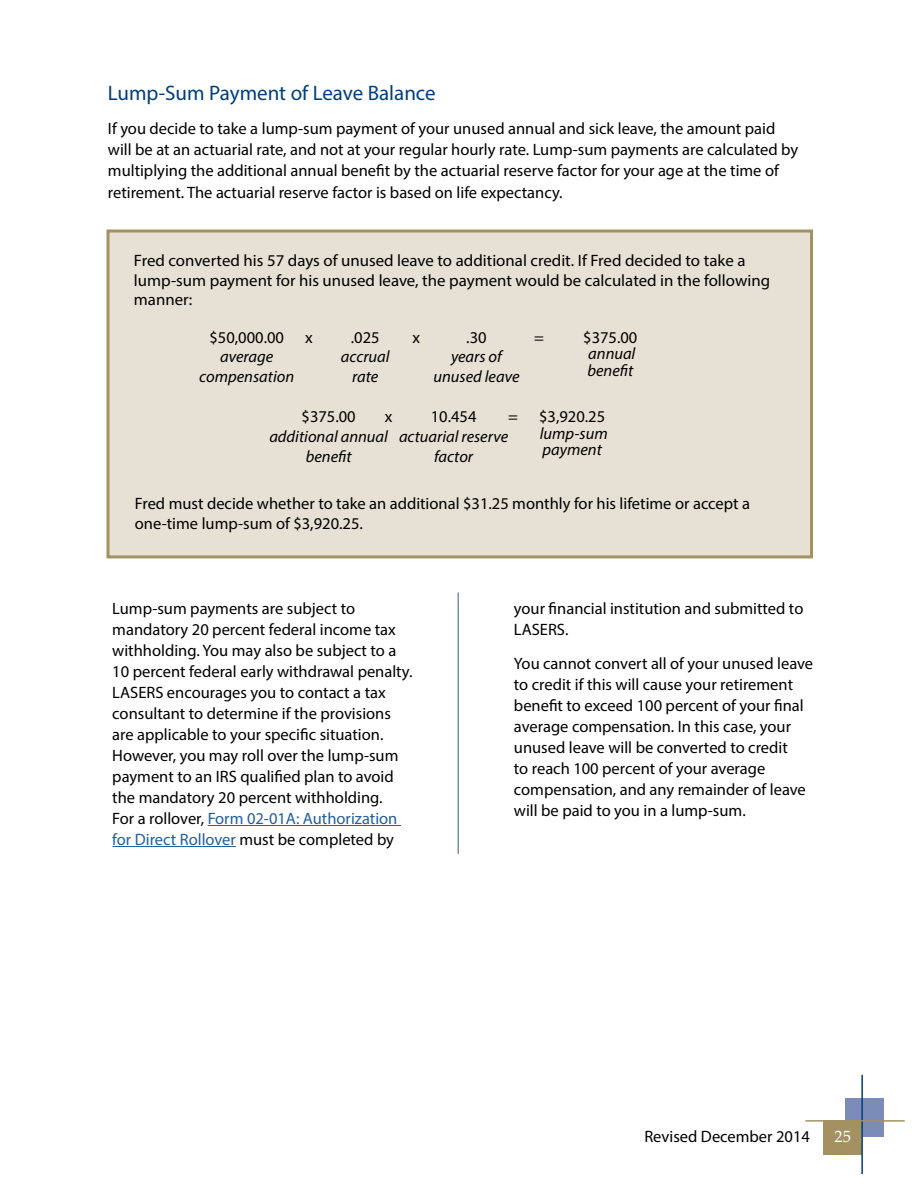
<style>
.page{position:relative;width:918px;height:1188px;background:#fff}
.page>*{position:absolute;margin:0;border:0;box-sizing:border-box;transform-origin:0 0}
.t1{font:21px "Myriad Pro";color:#003e7e}
.t2{font:16.5px/21px "Myriad Pro";color:#000}
.t3{font:italic 16.5px/19.8px "Myriad Pro";color:#000;text-align:center}
.t4{font:16.5px "Palatino Linotype";color:#fff}
.s1{color:#215e9e}
</style>
<div class="page">
<div style="left:845px;top:1099px;width:39px;height:38px;background:#7c8cb8"></div>
<div style="left:824px;top:1120px;width:38px;height:35px;background:#a39161"></div>
<hr style="left:861px;top:1075px;width:2px;height:99px;background:#003e7e">
<hr style="left:805px;top:1120px;width:100px;height:2px;background:#a39161">
<hr style="left:208px;top:825px;width:193px;height:1px;background:#215e9e">
<hr style="left:112px;top:846px;width:124px;height:1px;background:#215e9e">
<div style="left:106px;top:230px;width:707px;height:328px;background:#e7e1d5;border:3px solid #a39161"></div>
<hr style="left:458px;top:592px;width:1px;height:262px;background:#7c8cb8">
<p class="t1" style="left:108px;top:80px;width:329px">Lump-Sum Payment of Leave Balance</p>
<p class="t2" style="left:108px;top:118px;width:692px">If you decide to take a lump-sum payment of your unused annual and sick leave, the amount paid will be at an actuarial rate, and not at your regular hourly rate. Lump-sum payments are calculated by multiplying the additional annual benefit by the actuarial reserve factor for your age at the time of retirement. The actuarial reserve factor is based on life expectancy.</p>
<p class="t2" style="left:134px;top:250px;width:638px;line-height:19.8px">Fred converted his 57 days of unused leave to additional credit. If Fred decided to take a lump-sum payment for his unused leave, the payment would be calculated in the following manner:</p>
<p class="t2" style="left:210px;top:326px;width:76px">$50,000.00</p>
<p class="t3" style="left:199px;top:347px;width:96px">average compensation</p>
<p class="t2" style="left:583px;top:326px;width:56px">$375.00</p>
<p class="t3" style="left:587px;top:345px;width:49px;line-height:16.5px;text-align:left">annual benefit</p>
<p class="t2" style="left:351px;top:326px;width:30px">.025</p>
<p class="t3" style="left:341px;top:347px;width:50px">accrual rate</p>
<p class="t2" style="left:466px;top:326px;width:22px">.30</p>
<p class="t3" style="left:433px;top:347px;width:88px">years of unused leave</p>
<p class="t2" style="left:305px;top:326px;width:9px">x</p>
<p class="t2" style="left:412px;top:326px;width:9px">x</p>
<p class="t2" style="left:534px;top:326px;width:11px">=</p>
<p class="t2" style="left:302px;top:406px;width:56px">$375.00</p>
<p class="t3" style="left:269px;top:427px;width:120px">additional annual benefit</p>
<p class="t2" style="left:431px;top:406px;width:47px">10.454</p>
<p class="t3" style="left:399px;top:427px;width:111px">actuarial reserve factor</p>
<p class="t2" style="left:385px;top:406px;width:9px">x</p>
<p class="t2" style="left:508px;top:406px;width:11px">=</p>
<p class="t2" style="left:539px;top:406px;width:68px">$3,920.25</p>
<p class="t3" style="left:540px;top:425px;width:69px;line-height:16.5px;text-align:left">lump-sum payment</p>
<p class="t2" style="left:135px;top:493px;width:617px;line-height:19.8px">Fred must decide whether to take an additional $31.25 monthly for his lifetime or accept a one-time lump-sum of $3,920.25.</p>
<p class="t2" style="left:112px;top:598px;width:302px">Lump-sum payments are subject to mandatory 20 percent federal income tax withholding. You may also be subject to a 10 percent federal early withdrawal penalty.<br>LASERS encourages you to contact a tax consultant to determine if the provisions are applicable to your specific situation.<br>However, you may roll over the lump-sum payment to an IRS qualified plan to avoid the mandatory 20 percent withholding.<br>For a rollover, <span class="s1">Form 02-01A: Authorization for Direct Rollover</span> must be completed by</p>
<p class="t2" style="left:514px;top:598px;width:291px">your financial institution and submitted to<br>LASERS.</p>
<p class="t2" style="left:514px;top:653px;width:301px">You cannot convert all of your unused leave to credit if this will cause your retirement benefit to exceed 100 percent of your final average compensation. In this case, your unused leave will be converted to credit<br>to reach 100 percent of your average compensation, and any remainder of leave will be paid to you in a lump-sum.</p>
<p class="t2" style="left:644px;top:1126px;width:167px">Revised December 2014</p>
<p class="t4" style="left:834px;top:1124px;width:18px">25</p>
</div>
